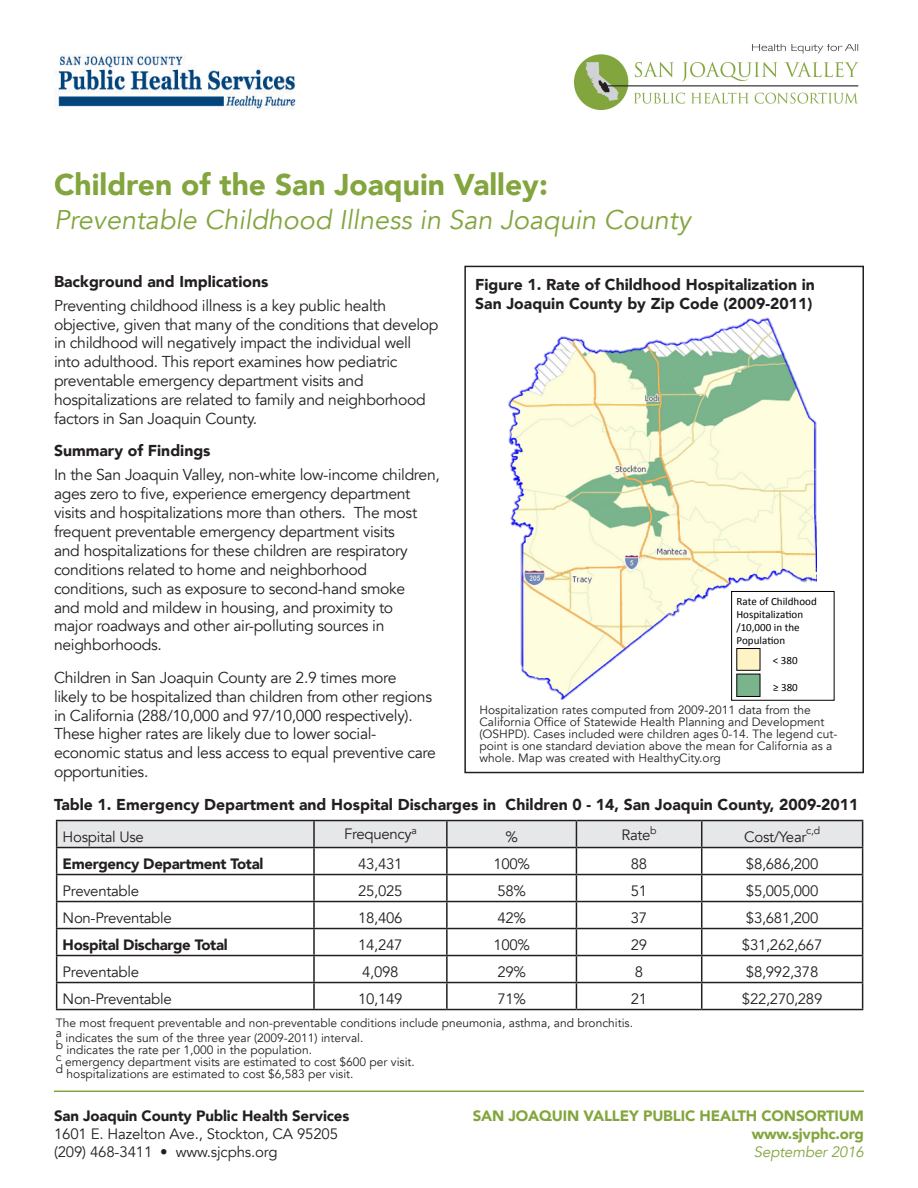
<style>
.page{position:relative;width:918px;height:1188px;background:#fff}
.page>*{position:absolute;margin:0;border:0;box-sizing:border-box;transform-origin:0 0}
.Head_1{font:900 30px "Avenir";color:#82a53d}
.Head_1-2{font:italic 27px "Avenir";color:#82a53d}
.Body{font:15.75px/18.9px "Avenir";letter-spacing:-.02em;color:#231f20}
.Head2{font:900 15.75px/18.9px "Avenir";color:#231f20}
.Body-2{font:15px "Avenir";letter-spacing:-.02em;color:#231f20}
.Body-3{font:900 15px "Avenir";letter-spacing:-.02em;color:#231f20}
.t1{font:900 15px "Avenir";letter-spacing:-.01em;color:#82a53d}
.t2{font:italic 15px "Avenir";letter-spacing:-.01em;color:#82a53d}
.Note{font:12px/12px "Avenir";color:#231f20}
.t3{font:11.1px/13px "Calibri";color:#000}
.Body-4{font:10.5px "Avenir";color:#231f20}
</style>
<div class="page">
<img style="left:574px;top:45px;width:285px;height:64px">
<img style="left:55px;top:54px;width:241px;height:55px">
<hr style="left:54px;top:1091px;width:810px;height:1px;background:#82a53d">
<hr style="left:56px;top:820px;width:258px;height:1px;background:#231f20">
<hr style="left:314px;top:820px;width:133px;height:1px;background:#231f20">
<hr style="left:447px;top:820px;width:129px;height:1px;background:#231f20">
<hr style="left:576px;top:820px;width:126px;height:1px;background:#231f20">
<hr style="left:702px;top:820px;width:161px;height:1px;background:#231f20">
<svg style="left:56px;top:821px;width:807px;height:188px"></svg>
<hr style="left:56px;top:1009px;width:258px;height:1px;background:#231f20">
<hr style="left:314px;top:1009px;width:133px;height:1px;background:#231f20">
<hr style="left:447px;top:1009px;width:129px;height:1px;background:#231f20">
<hr style="left:576px;top:1009px;width:126px;height:1px;background:#231f20">
<hr style="left:702px;top:1009px;width:161px;height:1px;background:#231f20">
<img style="left:508px;top:317px;width:308px;height:383px">
<div style="left:731px;top:591px;width:106px;height:110px;background:#fff"></div>
<div style="left:736px;top:648px;width:24px;height:23px;border:1px solid #000"></div>
<div style="left:731px;top:591px;width:103px;height:110px;border:1px solid #000"></div>
<div style="left:464px;top:266px;width:400px;height:507px;border:2px solid #231f20"></div>
<p class="Head_1" style="left:54px;top:159px;width:495px">Children of the San Joaquin Valley:</p>
<p class="Head_1-2" style="left:54px;top:203px;width:638px">Preventable Childhood Illness in San Joaquin County</p>
<p class="Head2" style="left:54px;top:272px;width:216px">Background and Implications</p>
<p class="Body" style="left:54px;top:296px;width:386px">Preventing childhood illness is a key public health objective, given that many of the conditions that develop in childhood will negatively impact the individual well into adulthood. This report examines how pediatric preventable emergency department visits and hospitalizations are related to family and neighborhood factors in San Joaquin County.</p>
<p class="Head2" style="left:54px;top:441px;width:158px">Summary of Findings</p>
<p class="Body" style="left:54px;top:466px;width:387px">In the San Joaquin Valley, non-white low-income children, ages zero to five, experience emergency department visits and hospitalizations more than others. The most frequent preventable emergency department visits<br>and hospitalizations for these children are respiratory conditions related to home and neighborhood conditions, such as exposure to second-hand smoke<br>and mold and mildew in housing, and proximity to<br>major roadways and other air-polluting sources in neighborhoods.</p>
<p class="Body" style="left:54px;top:668px;width:384px">Children in San Joaquin County are 2.9 times more<br>likely to be hospitalized than children from other regions in California (288/10,000 and 97/10,000 respectively).<br>These higher rates are likely due to lower social&shy;economic status and less access to equal preventive care opportunities.</p>
<p class="Head2" style="left:475px;top:275px;width:341px">Figure 1. Rate of Childhood Hospitalization in<br>San Joaquin County by Zip Code (2009-2011)</p>
<p class="t3" style="left:736px;top:595px;width:82px">Rate of Childhood<br>Hospitaliza1on /10,000 in the<br>Popula1on</p>
<p class="t3" style="left:773px;top:653px;width:26px">&lt; 380</p>
<p class="t3" style="left:773px;top:681px;width:26px">≥ 380</p>
<p class="Note" style="left:480px;top:704px;width:359px">Hospitalization rates computed from 2009-2011 data from the California Office of Statewide Health Planning and Development (OSHPD). Cases included were children ages 0-14. The legend cut&shy;point is one standard deviation above the mean for California as a whole. Map was created with HealthyCity.org</p>
<p class="Head2" style="left:54px;top:794px;width:806px">Table 1. Emergency Department and Hospital Discharges in Children 0 - 14, San Joaquin County, 2009-2011</p>
<p class="Body-2" style="left:63px;top:827px;width:83px">Hospital Use</p>
<p class="Body-2" style="left:344px;top:824px;width:74px">Frequency<sup>a</sup></p>
<p class="Body-2" style="left:505px;top:827px;width:14px">%</p>
<p class="Body-2" style="left:621px;top:826px;width:37px">Rate<sup>b</sup></p>
<p class="Body-2" style="left:744px;top:827px;width:64px">Cost/Year</p>
<p class="Body-4" style="left:806px;top:824px;width:15px">c,d</p>
<p class="Body-3" style="left:63px;top:850px;width:202px">Emergency Department Total</p>
<p class="Body-2" style="left:358px;top:854px;width:46px">43,431</p>
<p class="Body-2" style="left:493px;top:854px;width:38px">100%</p>
<p class="Body-2" style="left:631px;top:854px;width:18px">88</p>
<p class="Body-2" style="left:746px;top:854px;width:74px">$8,686,200</p>
<p class="Body-2" style="left:63px;top:881px;width:78px">Preventable</p>
<p class="Body-2" style="left:358px;top:881px;width:46px">25,025</p>
<p class="Body-2" style="left:497px;top:881px;width:30px">58%</p>
<p class="Body-2" style="left:631px;top:881px;width:18px">51</p>
<p class="Body-2" style="left:746px;top:881px;width:74px">$5,005,000</p>
<p class="Body-2" style="left:63px;top:908px;width:111px">Non-Preventable</p>
<p class="Body-2" style="left:358px;top:908px;width:46px">18,406</p>
<p class="Body-2" style="left:497px;top:908px;width:30px">42%</p>
<p class="Body-2" style="left:631px;top:908px;width:18px">37</p>
<p class="Body-2" style="left:746px;top:908px;width:74px">$3,681,200</p>
<p class="Body-3" style="left:63px;top:931px;width:167px">Hospital Discharge Total</p>
<p class="Body-2" style="left:358px;top:935px;width:46px">14,247</p>
<p class="Body-2" style="left:493px;top:935px;width:38px">100%</p>
<p class="Body-2" style="left:631px;top:935px;width:18px">29</p>
<p class="Body-2" style="left:742px;top:935px;width:82px">$31,262,667</p>
<p class="Body-2" style="left:63px;top:962px;width:78px">Preventable</p>
<p class="Body-2" style="left:362px;top:962px;width:38px">4,098</p>
<p class="Body-2" style="left:497px;top:962px;width:30px">29%</p>
<p class="Body-2" style="left:635px;top:962px;width:10px">8</p>
<p class="Body-2" style="left:746px;top:962px;width:74px">$8,992,378</p>
<p class="Body-2" style="left:63px;top:989px;width:111px">Non-Preventable</p>
<p class="Body-2" style="left:358px;top:989px;width:46px">10,149</p>
<p class="Body-2" style="left:497px;top:989px;width:30px">71%</p>
<p class="Body-2" style="left:631px;top:989px;width:18px">21</p>
<p class="Body-2" style="left:742px;top:989px;width:82px">$22,270,289</p>
<p class="Note" style="left:56px;top:1017px;width:579px">The most frequent preventable and non-preventable conditions include pneumonia, asthma, and bronchitis.</p>
<p class="Note" style="left:56px;top:1032px;width:361px">a indicates the sum of the three year (2009-2011) interval.<br>b indicates the rate per 1,000 in the population.<br>c emergency department visits are estimated to cost $600 per visit. d hospitalizations are estimated to cost $6,583 per visit.</p>
<p class="Body-3" style="left:54px;top:1102px;width:297px">San Joaquin County Public Health Services</p>
<p class="Body-2" style="left:54px;top:1124px;width:286px">1601 E. Hazelton Ave., Stockton, CA 95205</p>
<p class="Body-2" style="left:54px;top:1142px;width:225px">(209) 468-3411 • www.sjcphs.org</p>
<p class="t1" style="left:473px;top:1102px;width:393px">SAN JOAQUIN VALLEY PUBLIC HEALTH CONSORTIUM</p>
<p class="t1" style="left:752px;top:1120px;width:114px">www.sjvphc.org</p>
<p class="t2" style="left:754px;top:1142px;width:112px">September 2016</p>
</div>
